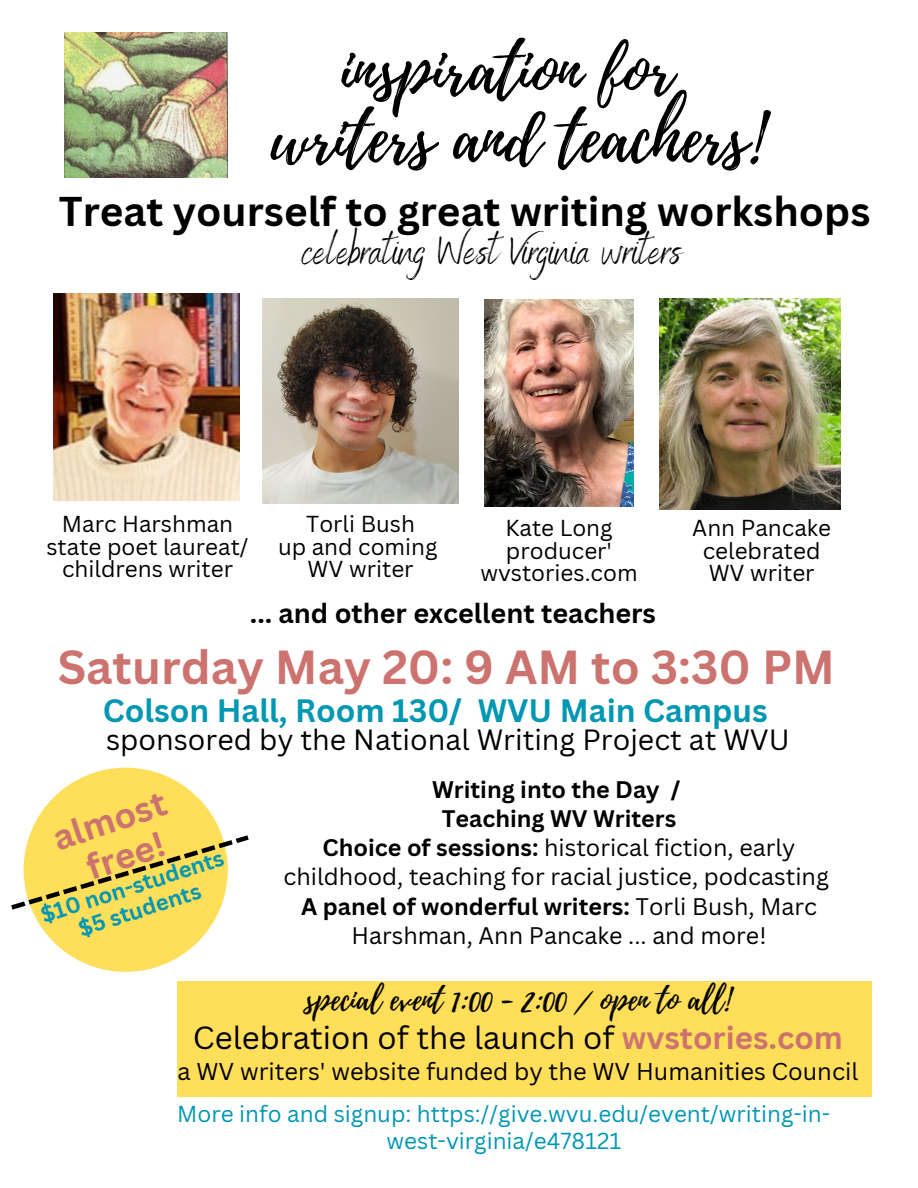
<style>
.page{position:relative;width:918px;height:1188px;background:#fff}
.page>*{position:absolute;margin:0;border:0;box-sizing:border-box;transform-origin:0 0}
.t1{font:67.8px "Playlist Script";color:#000}
.t2{font:700 46.5px "Canva Sans";color:#cc736f}
.t3{font:43.5px "Benedict";color:#000}
.t4{font:700 40.5px "Canva Sans";color:#000}
.t5{font:700 35.1px "Canva Sans";color:#cc736f}
.t6{font:700 31.5px "Canva Sans";color:#0097b2}
.t7{font:31.2px "Canva Sans";color:#000}
.t8{font:31.2px "Playlist Script";color:#000}
.t9{font:28.5px "Canva Sans";color:#000}
.t10{font:700 27px "Canva Sans";color:#000}
.t11{font:23.7px "Canva Sans";color:#000}
.t12{font:23.25px/29.2px "Canva Sans";color:#000;text-align:center}
.t13{font:700 23.25px "Canva Sans";color:#000}
.t14{font:22.5px "Canva Sans";color:#000}
.t15{font:22.5px/27px "Canva Sans";color:#0097b2;text-align:center}
.t16{font:700 22.05px "Canva Sans";color:#0097b2}
.s1{font-weight:700}
.s2{font-weight:700;color:#cc736f}
</style>
<div class="page">
<img style="left:53px;top:294px;width:187px;height:207px">
<img style="left:65px;top:32px;width:163px;height:145px">
<img style="left:485px;top:299px;width:148px;height:207px">
<img style="left:659px;top:298px;width:181px;height:212px">
<div style="left:24px;top:768px;width:204px;height:204px;background:#ffde59;border-radius:50%"></div>
<svg style="left:11px;top:835px;width:238px;height:75px"></svg>
<div style="left:177px;top:981px;width:695px;height:115px;background:#ffde59"></div>
<img style="left:263px;top:298px;width:196px;height:205px">
<p class="t1" style="left:341px;top:21px;width:333px">inspiration for</p>
<p class="t1" style="left:271px;top:90px;width:494px">writers and teachers!</p>
<p class="t4" style="left:59px;top:183px;width:813px">Treat yourself to great writing workshops</p>
<p class="t3" style="left:302px;top:223px;width:381px">celebrating West Virginia writers</p>
<p class="t14" style="left:62px;top:508px;width:173px">Marc Harshman</p>
<p class="t14" style="left:46px;top:531px;width:204px">state poet laureat/</p>
<p class="t14" style="left:62px;top:553px;width:172px">childrens writer</p>
<p class="t14" style="left:306px;top:508px;width:110px">Torli Bush</p>
<p class="t14" style="left:278px;top:531px;width:161px">up and coming</p>
<p class="t14" style="left:308px;top:553px;width:107px">WV writer</p>
<p class="t14" style="left:505px;top:512px;width:109px">Kate Long</p>
<p class="t14" style="left:506px;top:535px;width:108px">producer'</p>
<p class="t14" style="left:480px;top:557px;width:159px">wvstories.com</p>
<p class="t10" style="left:250px;top:594px;width:408px">... and other excellent teachers</p>
<p class="t14" style="left:692px;top:512px;width:140px">Ann Pancake</p>
<p class="t14" style="left:703px;top:535px;width:119px">celebrated</p>
<p class="t14" style="left:709px;top:557px;width:107px">WV writer</p>
<p class="t2" style="left:58px;top:635px;width:779px">Saturday May 20: 9 AM to 3:30 PM</p>
<p class="t6" style="left:103px;top:688px;width:667px">Colson Hall, Room 130/ WVU Main Campus</p>
<p class="t9" style="left:106px;top:720px;width:685px">sponsored by the National Writing Project at WVU</p>
<p class="t13" style="left:432px;top:773px;width:250px">Writing into the Day /</p>
<p class="t13" style="left:442px;top:802px;width:236px">Teaching WV Writers</p>
<p class="t12" style="left:283px;top:832px;width:547px"><span class="s1">Choice of sessions:</span> historical fiction, early childhood, teaching for racial justice, podcasting</p>
<p class="t12" style="left:301px;top:891px;width:517px"><span class="s1">A panel of wonderful writers:</span> Torli Bush, Marc<br>Harshman, Ann Pancake ... and more!</p>
<p class="t8" style="left:305px;top:977px;width:427px">special event 1:00 - 2:00 / open to all!</p>
<p class="t7" style="left:193px;top:1016px;width:652px">Celebration of the launch of <span class="s2">wvstories.com</span></p>
<p class="t11" style="left:178px;top:1054px;width:682px">a WV writers' website funded by the WV Humanities Council</p>
<p class="t15" style="left:177px;top:1100px;width:655px">More info and signup: https://give.wvu.edu/event/writing-in&shy;west-virginia/e478121</p>
<p class="t5" style="left:46px;top:816px;width:119px;rotate:-19deg">almost</p>
<p class="t5" style="left:80px;top:845px;width:82px;rotate:-19deg">free!</p>
<p class="t16" style="left:37px;top:901px;width:192px;rotate:-18deg">$10 non-students</p>
<p class="t16" style="left:75px;top:914px;width:129px;rotate:-18deg">$5 students</p>
</div>
